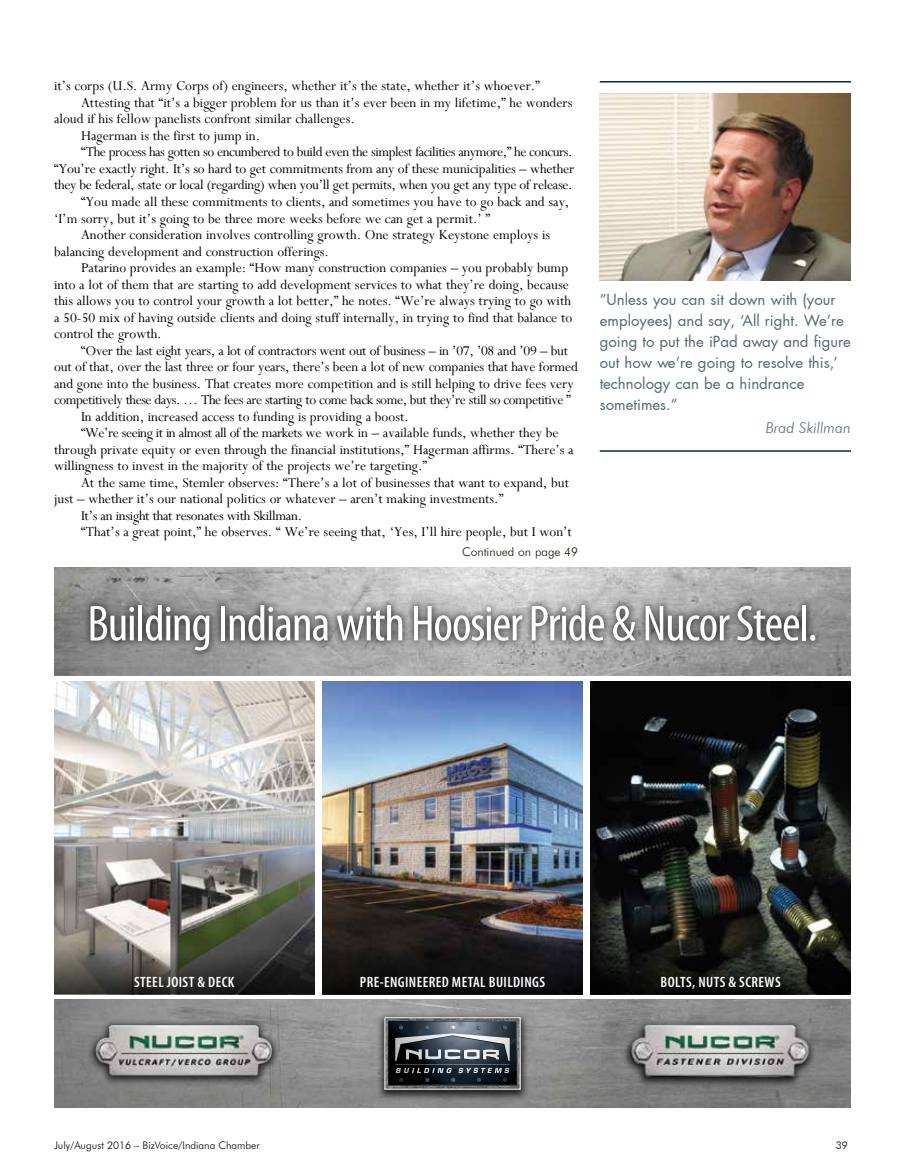
<style>
.page{position:relative;width:905px;height:1175px;background:#fff}
.page>*{position:absolute;margin:0;border:0;box-sizing:border-box;transform-origin:0 0}
.t1{font:condensed 51px "Myriad Pro";letter-spacing:-.02em;color:#fff}
.t2{font:15px "Perpetua";color:#000}
.t3{font:15px "Perpetua";letter-spacing:-.02em;color:#000}
.t4{font:15px "Perpetua";letter-spacing:-.03em;color:#000}
.t5{font:15px/21px "Futura";color:#4e6a75}
.t6{font:600 condensed 15px "Myriad Pro";letter-spacing:.025em;color:#fff}
.t7{font:italic 300 15px "Futura BT";color:#4e6a75}
.t8{font:300 12px "Futura BT";color:#141006}
.t9{font:300 10.5px "Futura BT";color:#000}
</style>
<div class="page">
<img style="left:54px;top:567px;width:796px;height:108px">
<img style="left:590px;top:681px;width:260px;height:267px">
<img style="left:322px;top:681px;width:260px;height:267px">
<img style="left:54px;top:999px;width:796px;height:108px">
<div style="left:376px;top:1012px;width:152px;height:89px;background:#000;opacity:.75"></div>
<svg style="left:386px;top:1019px;width:132px;height:68px;background:#464e55"></svg>
<div style="left:384px;top:1017px;width:136px;height:72px;border:1px solid #fff"></div>
<div style="left:621px;top:1018px;width:195px;height:70px;background:#000;opacity:.75"></div>
<img style="left:627px;top:1018px;width:187px;height:70px">
<img style="left:54px;top:681px;width:260px;height:267px">
<div style="left:83px;top:596px;width:739px;height:63px;background:#000;opacity:.75"></div>
<div style="left:87px;top:1019px;width:193px;height:67px;background:#000;opacity:.75"></div>
<img style="left:95px;top:1025px;width:177px;height:50px">
<svg style="left:54px;top:948px;width:260px;height:46px;background:#41403c"></svg>
<div style="left:322px;top:948px;width:260px;height:46px;background:linear-gradient(to right,#13110f,#111114)"></div>
<svg style="left:590px;top:948px;width:260px;height:46px;background:#151613"></svg>
<img style="left:599px;top:94px;width:251px;height:186px">
<hr style="left:599px;top:81px;width:251px;height:1px;background:#022a3a">
<hr style="left:599px;top:450px;width:251px;height:2px;background:#022a3a">
<p class="t2" style="left:54px;top:77px;width:487px">it’s corps (U.S. Army Corps of) engineers, whether it’s the state, whether it’s whoever.”</p>
<p class="t2" style="left:81px;top:93px;width:493px">Attesting that “it’s a bigger problem for us than it’s ever been in my lifetime,” he wonders</p>
<p class="t2" style="left:54px;top:110px;width:302px">aloud if his fellow panelists confront similar challenges.</p>
<p class="t2" style="left:81px;top:126px;width:181px">Hagerman is the first to jump in.</p>
<p class="t4" style="left:81px;top:143px;width:493px">“The process has gotten so encumbered to build even the simplest facilities anymore,” he concurs.</p>
<p class="t2" style="left:54px;top:159px;width:521px">“You’re exactly right. It’s so hard to get commitments from any of these municipalities – whether</p>
<p class="t3" style="left:54px;top:176px;width:520px">they be federal, state or local (regarding) when you’ll get permits, when you get any type of release.</p>
<p class="t2" style="left:81px;top:192px;width:490px">“You made all these commitments to clients, and sometimes you have to go back and say,</p>
<p class="t2" style="left:54px;top:209px;width:438px">‘I’m sorry, but it’s going to be three more weeks before we can get a permit.’ ”</p>
<p class="t2" style="left:81px;top:225px;width:470px">Another consideration involves controlling growth. One strategy Keystone employs is</p>
<p class="t2" style="left:54px;top:242px;width:276px">balancing development and construction offerings.</p>
<p class="t2" style="left:81px;top:258px;width:489px">Patarino provides an example: “How many construction companies – you probably bump</p>
<p class="t2" style="left:54px;top:275px;width:516px">into a lot of them that are starting to add development services to what they’re doing, because</p>
<p class="t2" style="left:54px;top:291px;width:518px">this allows you to control your growth a lot better,” he notes. “We’re always trying to go with</p>
<p class="t2" style="left:54px;top:308px;width:520px">a 50-50 mix of having outside clients and doing stuff internally, in trying to find that balance to</p>
<p class="t2" style="left:54px;top:324px;width:109px">control the growth.</p>
<p class="t3" style="left:81px;top:341px;width:488px">“Over the last eight years, a lot of contractors went out of business – in ’07, ’08 and ’09 – but</p>
<p class="t2" style="left:54px;top:357px;width:525px">out of that, over the last three or four years, there’s been a lot of new companies that have formed</p>
<p class="t2" style="left:54px;top:374px;width:521px">and gone into the business. That creates more competition and is still helping to drive fees very</p>
<p class="t4" style="left:54px;top:390px;width:518px">competitively these days. … The fees are starting to come back some, but they’re still so competitive ”</p>
<p class="t2" style="left:81px;top:407px;width:329px">In addition, increased access to funding is providing a boost.</p>
<p class="t2" style="left:81px;top:423px;width:479px">“We’re seeing it in almost all of the markets we work in – available funds, whether they be</p>
<p class="t2" style="left:54px;top:440px;width:521px">through private equity or even through the financial institutions,” Hagerman affirms. “There’s a</p>
<p class="t2" style="left:54px;top:456px;width:374px">willingness to invest in the majority of the projects we’re targeting.”</p>
<p class="t2" style="left:81px;top:473px;width:489px">At the same time, Stemler observes: “There’s a lot of businesses that want to expand, but</p>
<p class="t2" style="left:54px;top:489px;width:451px">just – whether it’s our national politics or whatever – aren’t making investments.”</p>
<p class="t3" style="left:81px;top:506px;width:222px">It’s an insight that resonates with Skillman.</p>
<p class="t2" style="left:81px;top:522px;width:492px">“That’s a great point,” he observes. “ We’re seeing that, ‘Yes, I’ll hire people, but I won’t</p>
<p class="t8" style="left:462px;top:544px;width:117px">Continued on page 49</p>
<p class="t5" style="left:599px;top:289px;width:253px">”Unless you can sit down with (your employees) and say, ‘All right. We’re going to put the iPad away and figure out how we’re going to resolve this,’ technology can be a hindrance sometimes.”</p>
<p class="t7" style="left:765px;top:419px;width:87px">Brad Skillman</p>
<h1 class="t1" style="left:87px;top:592px;width:731px">Building Indiana with Hoosier Pride &amp; Nucor Steel.</h1>
<p class="t6" style="left:134px;top:972px;width:102px">STEEL JOIST &amp; DECK</p>
<p class="t6" style="left:360px;top:972px;width:187px">PRE-ENGINEERED METAL BUILDINGS</p>
<p class="t6" style="left:660px;top:972px;width:122px">BOLTS, NUTS &amp; SCREWS</p>
<p class="t9" style="left:54px;top:1139px;width:207px">July/August 2016 – BizVoice/Indiana Chamber</p>
<p class="t9" style="left:835px;top:1139px;width:14px">39</p>
</div>
